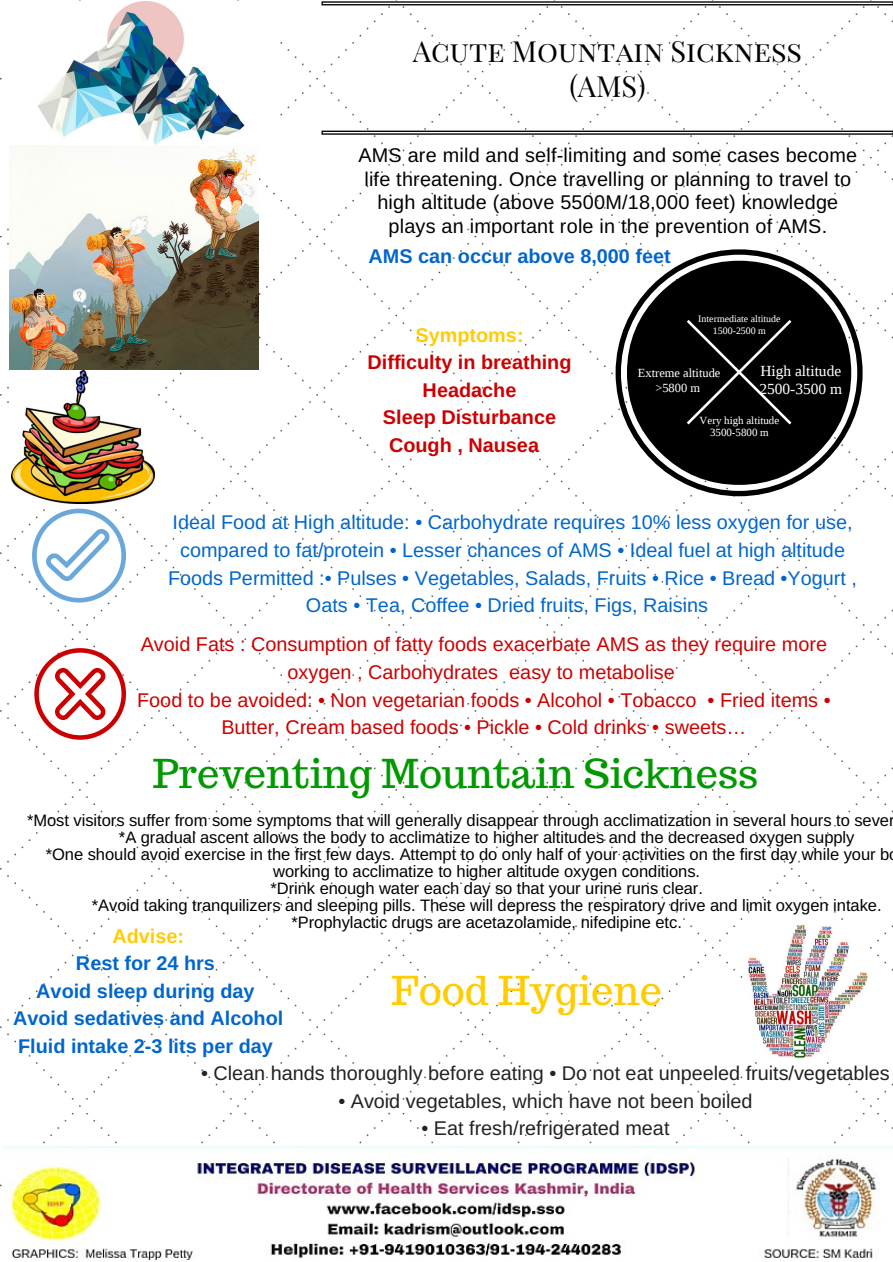
<style>
.page{position:relative;width:893px;height:1262px;background:#fff}
.page>*{position:absolute;margin:0;border:0;box-sizing:border-box;transform-origin:0 0}
.t1{font:39.67px "Trocchi";color:#090}
.t2{font:39.67px "Trocchi";color:#fc0}
.t3{font:29.03px/34.9px "Playfair Display SC";color:#000;text-align:center}
.t4{font:19.88px/27.5px "Arimo";color:#06c;text-align:center}
.t5{font:19.88px/27.5px "Arimo";color:#c00;text-align:center}
.t6{font:19.88px/23.6px "Arimo";letter-spacing:.01em;color:#000;text-align:center}
.t7{font:19.88px "Arimo";color:#222}
.t8{font:700 19.88px/27.5px "Arimo";color:#06c;text-align:center}
.t9{font:700 19.88px/27.5px "Arimo";color:#c00;text-align:center}
.t10{font:700 19.88px "Arimo";color:#fc0}
.t11{font:16.58px "Arimo";letter-spacing:-.005em;color:#000}
.t12{font:15.38px/18px "Liberation Serif";color:#fff}
.t13{font:12.45px/14.6px "Liberation Serif";color:#fff;text-align:center}
.t14{font:10.95px/12.4px "Liberation Serif";color:#fff;text-align:center}
.t15{font:9.9px/11.8px "Liberation Serif";color:#fff;text-align:center}
.s1{font-family:"Liberation Sans"}
</style>
<div class="page">
<img style="left:0;top:0;width:892px;height:1260px">
<svg style="left:321px;top:1px;width:571px;height:4px"></svg>
<svg style="left:321px;top:131px;width:571px;height:4px"></svg>
<img style="left:4px;top:1px;width:274px;height:144px">
<img style="left:9px;top:146px;width:250px;height:224px">
<svg style="left:615px;top:249px;width:247px;height:247px;fill:#000"></svg>
<svg style="left:686px;top:320px;width:105px;height:104px;background:#111"></svg>
<svg style="left:32px;top:509px;width:94px;height:94px"></svg>
<img style="left:11px;top:371px;width:144px;height:133px">
<svg style="left:34px;top:648px;width:92px;height:92px"></svg>
<img style="left:2px;top:1147px;width:890px;height:112px">
<img style="left:744px;top:922px;width:125px;height:137px">
<h2 class="t3" style="left:413px;top:33px;width:391px">Acute Mountain Sickness (AMS)</h2>
<p class="t6" style="left:358px;top:143px;width:500px">AMS are mild and self-limiting and some cases become life threatening. Once travelling or planning to travel to high altitude (above 5500M/18,000 feet) knowledge plays an important role in the prevention of AMS.</p>
<p class="t8" style="left:368px;top:243px;width:304px">AMS can occur above 8,000 feet</p>
<p class="t10" style="left:415px;top:324px;width:110px">Symptoms:</p>
<p class="t9" style="left:367px;top:348px;width:205px">Difficulty in breathing<br>Headache<br>Sleep Disturbance<br>Cough , Nausea</p>
<p class="t15" style="left:698px;top:313px;width:84px">Intermediate altitude<br>1500-2500 m</p>
<p class="t13" style="left:638px;top:365px;width:84px">Extreme altitude &gt;5800 m</p>
<p class="t12" style="left:759px;top:362px;width:84px">High altitude<br>2500-3500 m</p>
<p class="t14" style="left:699px;top:414px;width:81px">Very high altitude<br>3500-5800 m</p>
<p class="t4" style="left:168px;top:509px;width:690px">Ideal Food at High altitude: • Carbohydrate requires 10% less oxygen for use, compared to fat/protein • Lesser chances of AMS • Ideal fuel at high altitude Foods Permitted :• Pulses • Vegetables, Salads, Fruits • Rice • Bread •Yogurt , Oats • Tea, Coffee • Dried fruits, Figs, Raisins</p>
<p class="t5" style="left:137px;top:631px;width:695px">Avoid Fats : Consumption of fatty foods exacerbate AMS as they require more oxygen , Carbohydrates easy to metabolise<br>Food to be avoided: • Non vegetarian foods • Alcohol • Tobacco • Fried items • Butter, Cream based foods • Pickle • Cold drinks • sweets<span class="s1">…</span></p>
<h1 class="t1" style="left:153px;top:747px;width:607px">Preventing Mountain Sickness</h1>
<p class="t11" style="left:27px;top:811px;width:869px">*Most visitors suffer from some symptoms that will generally disappear through acclimatization in several hours to sever</p>
<p class="t11" style="left:119px;top:828px;width:737px">*A gradual ascent allows the body to acclimatize to higher altitudes and the decreased oxygen supply</p>
<p class="t11" style="left:46px;top:845px;width:845px">*One should avoid exercise in the first few days. Attempt to do only half of your activities on the first day while your b</p>
<p class="t11" style="left:273px;top:862px;width:428px">working to acclimatize to higher altitude oxygen conditions.</p>
<p class="t11" style="left:270px;top:879px;width:434px">*Drink enough water each day so that your urine runs clear.</p>
<p class="t11" style="left:92px;top:896px;width:791px">*Avoid taking tranquilizers and sleeping pills. These will depress the respiratory drive and limit oxygen intake.</p>
<p class="t11" style="left:291px;top:913px;width:392px">*Prophylactic drugs are acetazolamide, nifedipine etc.</p>
<p class="t10" style="left:112px;top:925px;width:73px">Advise:</p>
<p class="t8" style="left:13px;top:950px;width:272px">Rest for 24 hrs<br>Avoid sleep during day<br>Avoid sedatives and Alcohol<br>Fluid intake 2-3 lits per day</p>
<h1 class="t2" style="left:391px;top:965px;width:272px">Food Hygiene</h1>
<p class="t7" style="left:201px;top:1062px;width:690px">• Clean hands thoroughly before eating • Do not eat unpeeled fruits/vegetables</p>
<p class="t7" style="left:338px;top:1090px;width:416px">• Avoid vegetables, which have not been boiled</p>
<p class="t7" style="left:421px;top:1117px;width:249px">• Eat fresh/refrigerated meat</p>
</div>
